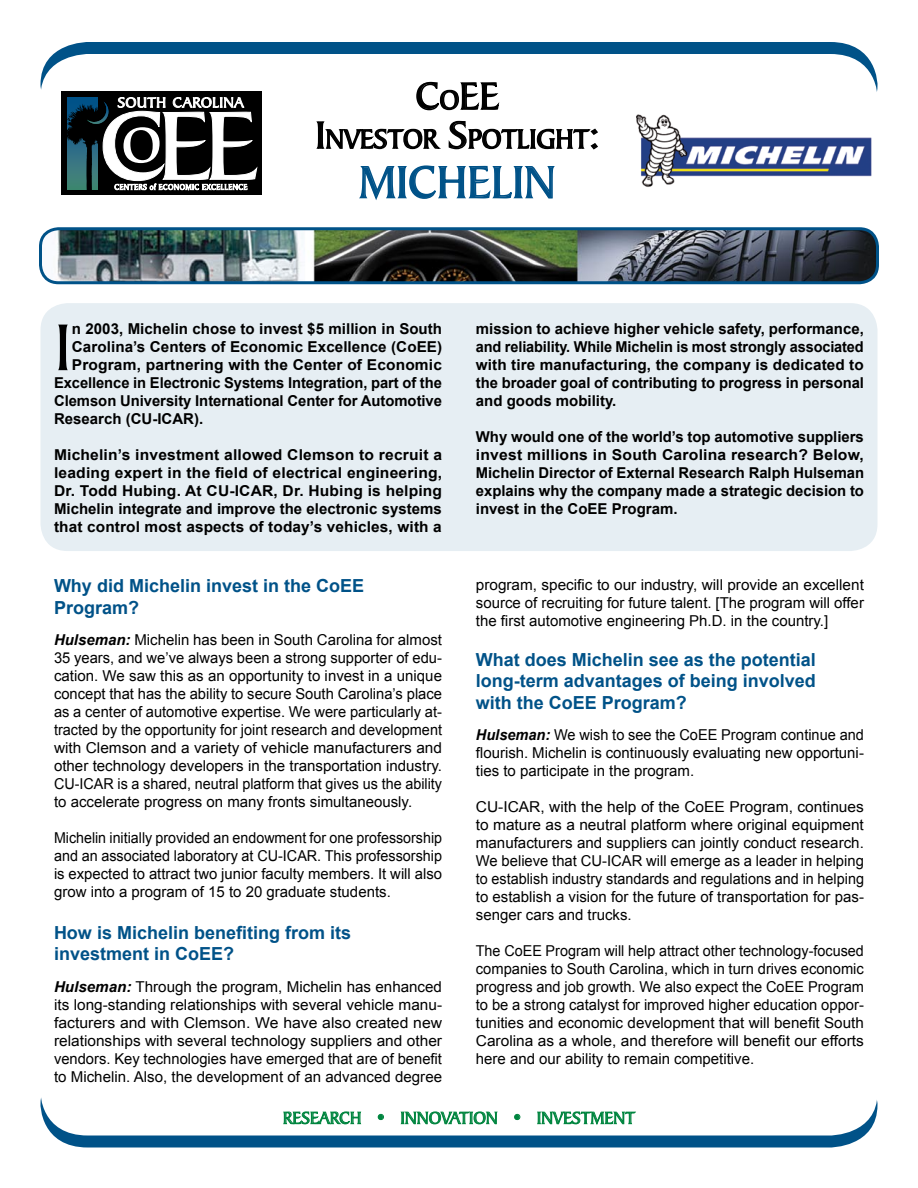
<style>
.page{position:relative;width:918px;height:1188px;background:#fff}
.page>*{position:absolute;margin:0;border:0;box-sizing:border-box;transform-origin:0 0}
.t1{font:71.1px "Baker Signet BT";color:#000}
.t2{font:48px "Baker Signet BT";color:#005288}
.t3{font:40.5px "Baker Signet BT";color:#000}
.t4{font:28.35px "Baker Signet BT";color:#000}
.t5{font:700 18px/21.6px "Arial";color:#005288}
.t6{font:18px "Baker Signet BT";color:#00853f}
.t7{font:15px/18px "Arial";color:#000;text-align:justify}
.t8{font:700 15px/18px "Arial";color:#000;text-align:justify}
.t9{font:15px/18px "Arial";color:#000;text-align:justify;scale:.96 1}
.t10{font:700 15px/18px "Arial";color:#000;text-align:justify;scale:1.04 1}
.t11{font:15px/18px "Arial";color:#000;text-align:justify;scale:.95 1}
.s1{font-size:28.35px}
.s2{font-size:40.5px}
.s3{font-weight:700;font-style:italic}
</style>
<div class="page">
<svg style="left:54px;top:1136px;width:810px;height:12px;background:#115e90"></svg>
<svg style="left:40px;top:1097px;width:838px;height:39px"></svg>
<div style="left:53px;top:42px;width:812px;height:12px;background:#005288"></div>
<svg style="left:40px;top:54px;width:838px;height:86px"></svg>
<svg style="left:416px;top:81px;width:85px;height:30px"></svg>
<svg style="left:314px;top:120px;width:285px;height:30px"></svg>
<svg style="left:357px;top:165px;width:200px;height:120px"></svg>
<div style="left:62px;top:92px;width:200px;height:103px;background:#000"></div>
<svg style="left:67px;top:97px;width:191px;height:93px"></svg>
<img style="left:623px;top:100px;width:251px;height:87px">
<img style="left:40px;top:229px;width:838px;height:53px;border-radius:18px">
<div style="left:39px;top:227px;width:840px;height:57px;border:3px solid #005288;border-radius:18px"></div>
<div style="left:40px;top:303px;width:838px;height:248px;background:#e6eef3;border-radius:27px"></div>
<svg style="left:282px;top:1111px;width:80px;height:14px"></svg>
<svg style="left:378px;top:1114px;width:6px;height:6px"></svg>
<svg style="left:400px;top:1111px;width:99px;height:14px"></svg>
<svg style="left:514px;top:1114px;width:7px;height:6px"></svg>
<svg style="left:536px;top:1109px;width:101px;height:39px"></svg>
<h3 class="t3" style="left:416px;top:72px;width:85px">C<span class="s1">O</span>EE</h3>
<h3 class="t4" style="left:315px;top:122px;width:286px"><span class="s2">I</span>NVESTOR <span class="s2">S</span>POTLIGHT<span class="s2">:</span></h3>
<h2 class="t2" style="left:359px;top:154px;width:194px">MICHELIN</h2>
<h1 class="t1" style="left:54px;top:305px;width:19px">I</h1>
<p class="t8" style="left:72px;top:320px;width:372px">n 2003, Michelin chose to invest $5 million in South</p>
<p class="t8" style="left:72px;top:338px;width:372px">Carolina’s Centers of Economic Excellence (CoEE)</p>
<p class="t8" style="left:72px;top:356px;width:372px">Program, partnering with the Center of Economic</p>
<p class="t8" style="left:54px;top:374px;width:389px">Excellence in Electronic Systems Integration, part of the</p>
<p class="t8" style="left:54px;top:392px;width:390px">Clemson University International Center for Automotive</p>
<p class="t8" style="left:54px;top:410px;width:151px">Research (CU-ICAR).</p>
<p class="t10" style="left:54px;top:446px;width:375px">Michelin’s investment allowed Clemson to recruit a leading expert in the field of electrical engineering, Dr. Todd Hubing. At CU-ICAR, Dr. Hubing is helping Michelin integrate and improve the electronic systems that control most aspects of today’s vehicles, with a</p>
<p class="t5" style="left:54px;top:576px;width:312px">Why did Michelin invest in the CoEE<br>Program?</p>
<p class="t7" style="left:54px;top:631px;width:390px"><span class="s3">Hulseman:</span> Michelin has been in South Carolina for almost 35 years, and we’ve always been a strong supporter of edu&shy;cation. We saw this as an opportunity to invest in a unique concept that has the ability to secure South Carolina’s place as a center of automotive expertise. We were particularly at&shy;tracted by the opportunity for joint research and development with Clemson and a variety of vehicle manufacturers and other technology developers in the transportation industry.<br>CU-ICAR is a shared, neutral platform that gives us the ability to accelerate progress on many fronts simultaneously.</p>
<p class="t11" style="left:54px;top:829px;width:410px">Michelin initially provided an endowment for one professorship and an associated laboratory at CU-ICAR. This professorship is expected to attract two junior faculty members. It will also grow into a program of 15 to 20 graduate students.</p>
<p class="t5" style="left:54px;top:922px;width:299px">How is Michelin benefiting from its investment in CoEE?</p>
<p class="t7" style="left:54px;top:978px;width:390px"><span class="s3">Hulseman:</span> Through the program, Michelin has enhanced its long-standing relationships with several vehicle manu&shy;facturers and with Clemson. We have also created new relationships with several technology suppliers and other vendors. Key technologies have emerged that are of benefit to Michelin. Also, the development of an advanced degree</p>
<p class="t8" style="left:476px;top:320px;width:390px">mission to achieve higher vehicle safety, performance, and reliability. While Michelin is most strongly associated with tire manufacturing, the company is dedicated to the broader goal of contributing to progress in personal and goods mobility.</p>
<p class="t8" style="left:476px;top:428px;width:390px">Why would one of the world’s top automotive suppliers invest millions in South Carolina research? Below, Michelin Director of External Research Ralph Hulseman explains why the company made a strategic decision to invest in the CoEE Program.</p>
<p class="t7" style="left:476px;top:576px;width:390px">program, specific to our industry, will provide an excellent source of recruiting for future talent. [The program will offer the first automotive engineering Ph.D. in the country.]</p>
<p class="t5" style="left:476px;top:649px;width:342px;text-align:justify">What does Michelin see as the potential long-term advantages of being involved with the CoEE Program?</p>
<p class="t7" style="left:476px;top:726px;width:390px"><span class="s3">Hulseman:</span> We wish to see the CoEE Program continue and flourish. Michelin is continuously evaluating new opportuni&shy;ties to participate in the program.</p>
<p class="t7" style="left:476px;top:798px;width:390px">CU-ICAR, with the help of the CoEE Program, continues to mature as a neutral platform where original equipment manufacturers and suppliers can jointly conduct research.<br>We believe that CU-ICAR will emerge as a leader in helping to establish industry standards and regulations and in helping to establish a vision for the future of transportation for pas&shy;senger cars and trucks.</p>
<p class="t9" style="left:476px;top:942px;width:406px">The CoEE Program will help attract other technology-focused companies to South Carolina, which in turn drives economic progress and job growth. We also expect the CoEE Program to be a strong catalyst for improved higher education oppor&shy;tunities and economic development that will benefit South Carolina as a whole, and therefore will benefit our efforts here and our ability to remain competitive.</p>
<p class="t6" style="left:283px;top:1107px;width:354px">RESEARCH • INNOVATION • INVESTMENT</p>
</div>
